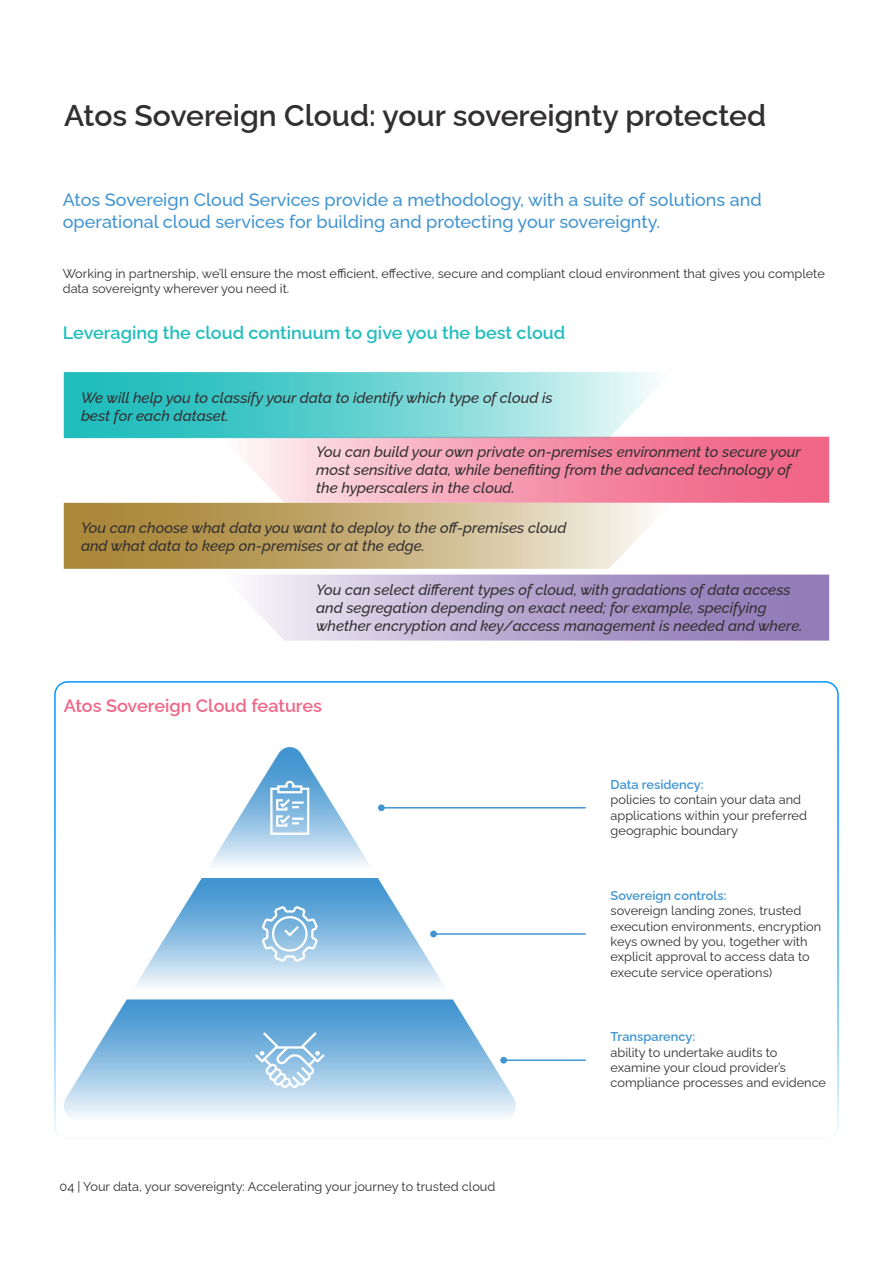
<style>
.page{position:relative;width:893px;height:1263px;background:#fff}
.page>*{position:absolute;margin:0;border:0;box-sizing:border-box;transform-origin:0 0}
.H1_-_Raleway_SemiBol{font:600 30px "Raleway";color:#312f30}
.Intro_text_-_Raleway{font:500 18px/21.6px "Raleway";color:#4194d0}
.Title_H2_-_Raleway_S{font:600 18px "Raleway";color:#21bdbd}
.Title_H2_-_Raleway_S-2{font:600 18px "Raleway";color:#f16687}
.Body_copy{font:italic 500 15px/18px "Raleway";color:#312f30}
.Body_copy-2{font:12.75px/15.3px "Raleway";color:#312f30}
.s1{font-weight:600;color:#4194d0}
</style>
<div class="page">
<div style="left:54px;top:681px;width:785px;height:459px;border:2px solid #0596ff;border-radius:13px"></div>
<svg style="left:250px;top:575px;width:579px;height:66px"></svg>
<svg style="left:64px;top:372px;width:765px;height:197px"></svg>
<svg style="left:64px;top:999px;width:452px;height:118px"></svg>
<hr style="left:381px;top:807px;width:204px;height:1px;background:#4194d0">
<div style="left:378px;top:804px;width:7px;height:7px;background:#4194d0;border-radius:50%"></div>
<hr style="left:433px;top:933px;width:152px;height:2px;background:#4194d0">
<hr style="left:503px;top:1059px;width:82px;height:2px;background:#4194d0">
<div style="left:500px;top:1057px;width:7px;height:6px;background:#4194d0;border-radius:50%"></div>
<svg style="left:210px;top:747px;width:160px;height:119px"></svg>
<svg style="left:135px;top:878px;width:312px;height:109px"></svg>
<svg style="left:255px;top:1032px;width:70px;height:56px"></svg>
<h1 class="H1_-_Raleway_SemiBol" style="left:64px;top:92px;width:704px">Atos Sovereign Cloud: your sovereignty protected</h1>
<p class="Intro_text_-_Raleway" style="left:63px;top:187px;width:700px">Atos Sovereign Cloud Services provide a methodology, with a suite of solutions and operational cloud services for building and protecting your sovereignty.</p>
<p class="Body_copy-2" style="left:63px;top:264px;width:764px">Working in partnership, we’ll ensure the most efficient, effective, secure and compliant cloud environment that gives you complete data sovereignty wherever you need it.</p>
<h2 class="Title_H2_-_Raleway_S" style="left:63px;top:318px;width:504px">Leveraging the cloud continuum to give you the best cloud</h2>
<p class="Body_copy" style="left:81px;top:387px;width:473px">We will help you to classify your data to identify which type of cloud is best for each dataset.</p>
<p class="Body_copy" style="left:316px;top:441px;width:486px">You can build your own private on-premises environment to secure your most sensitive data, while benefiting from the advanced technology of the hyperscalers in the cloud.</p>
<p class="Body_copy" style="left:81px;top:517px;width:487px">You can choose what data you want to deploy to the off-premises cloud and what data to keep on-premises or at the edge.</p>
<p class="Body_copy" style="left:316px;top:579px;width:488px">You can select different types of cloud, with gradations of data access and segregation depending on exact need; for example, specifying whether encryption and key/access management is needed and where.</p>
<h2 class="Title_H2_-_Raleway_S-2" style="left:64px;top:691px;width:260px">Atos Sovereign Cloud features</h2>
<p class="Body_copy-2" style="left:60px;top:1178px;width:437px">04 | Your data, your sovereignty: Accelerating your journey to trusted cloud</p>
<p class="Body_copy-2" style="left:611px;top:775px;width:198px"><span class="s1">Data residency:<br></span>policies to contain your data and applications within your preferred geographic boundary</p>
<p class="Body_copy-2" style="left:611px;top:886px;width:212px"><span class="s1">Sovereign controls:<br></span>sovereign landing zones, trusted execution environments, encryption keys owned by you, together with explicit approval to access data to execute service operations)</p>
<p class="Body_copy-2" style="left:611px;top:1028px;width:217px"><span class="s1">Transparency:<br></span>ability to undertake audits to examine your cloud provider’s compliance processes and evidence</p>
</div>
